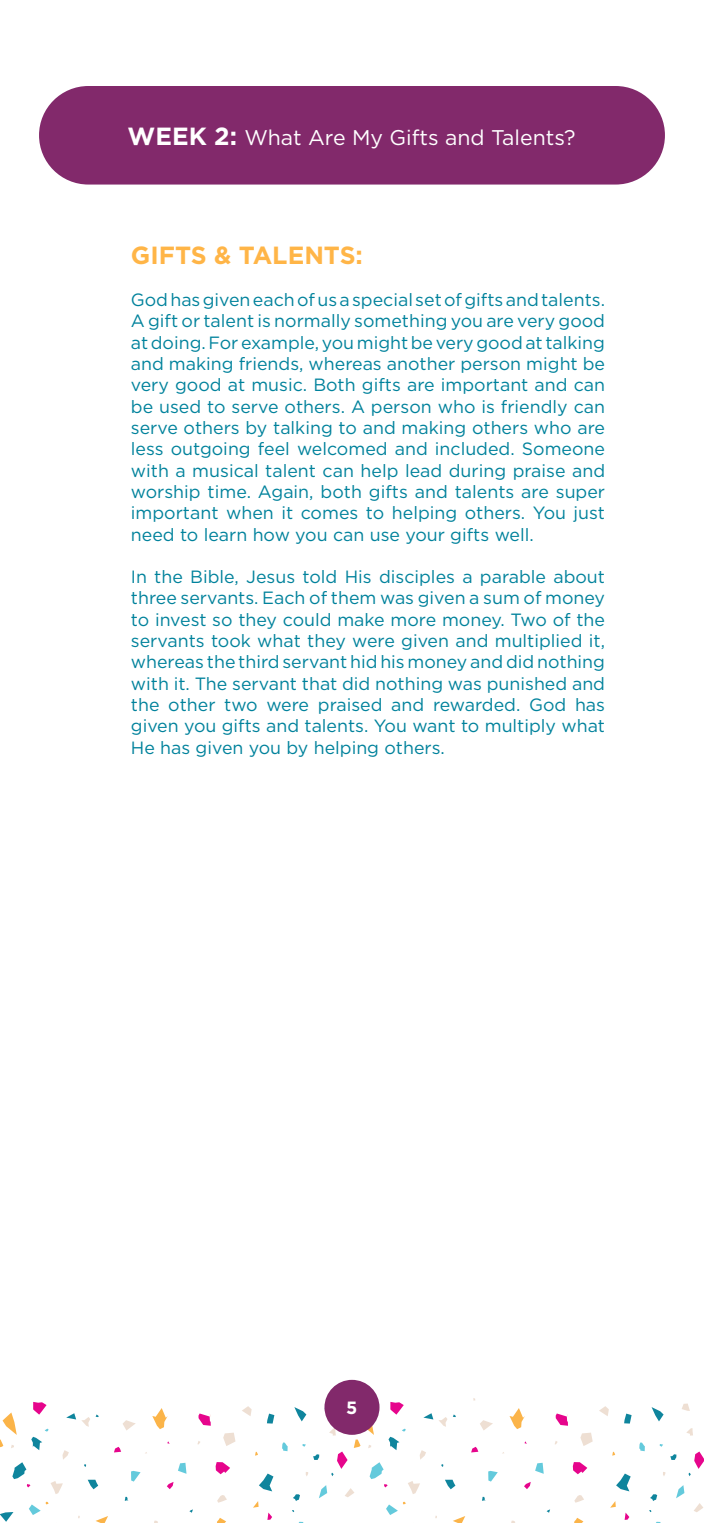
<style>
.page{position:relative;width:704px;height:1523px;background:#fff}
.page>*{position:absolute;margin:0;border:0;box-sizing:border-box;transform-origin:0 0}
.t1{font:700 24.81px "Gotham";color:#ffb547}
.t2{font:21.25px "Gotham";color:#fff}
.t3{font:17.75px/21.3px "Gotham";color:#00829c;text-align:justify}
.t4{font:700 17.75px "Gotham";color:#fff}
.s1{font-weight:700;font-size:24.81px}
</style>
<div class="page">
<div style="left:39px;top:86px;width:625px;height:98px;background:#82296b;border-radius:49px"></div>
<svg style="left:535px;top:1462px;width:8px;height:11px"></svg>
<svg style="left:599px;top:1406px;width:9px;height:10px"></svg>
<svg style="left:572px;top:1462px;width:15px;height:12px"></svg>
<svg style="left:555px;top:1413px;width:12px;height:12px"></svg>
<svg style="left:616px;top:1473px;width:14px;height:18px"></svg>
<svg style="left:624px;top:1413px;width:7px;height:10px"></svg>
<svg style="left:651px;top:1407px;width:12px;height:14px"></svg>
<svg style="left:682px;top:1403px;width:7px;height:8px"></svg>
<svg style="left:580px;top:1432px;width:12px;height:14px"></svg>
<svg style="left:639px;top:1442px;width:5px;height:9px"></svg>
<svg style="left:686px;top:1428px;width:6px;height:7px"></svg>
<svg style="left:574px;top:1495px;width:9px;height:7px"></svg>
<svg style="left:650px;top:1494px;width:6px;height:7px"></svg>
<svg style="left:670px;top:1454px;width:6px;height:5px"></svg>
<svg style="left:676px;top:1485px;width:8px;height:13px"></svg>
<svg style="left:574px;top:1518px;width:9px;height:4px"></svg>
<svg style="left:624px;top:1512px;width:5px;height:7px"></svg>
<svg style="left:694px;top:1503px;width:9px;height:9px"></svg>
<svg style="left:0;top:1512px;width:13px;height:9px"></svg>
<svg style="left:688px;top:1451px;width:15px;height:25px"></svg>
<svg style="left:611px;top:1501px;width:4px;height:6px"></svg>
<svg style="left:480px;top:1420px;width:12px;height:10px"></svg>
<svg style="left:509px;top:1408px;width:15px;height:21px"></svg>
<svg style="left:408px;top:1481px;width:12px;height:13px"></svg>
<svg style="left:488px;top:1471px;width:9px;height:10px"></svg>
<svg style="left:524px;top:1482px;width:6px;height:7px"></svg>
<svg style="left:178px;top:1462px;width:8px;height:11px"></svg>
<svg style="left:242px;top:1406px;width:9px;height:10px"></svg>
<svg style="left:215px;top:1462px;width:15px;height:12px"></svg>
<svg style="left:198px;top:1413px;width:13px;height:12px"></svg>
<svg style="left:259px;top:1473px;width:14px;height:18px"></svg>
<svg style="left:267px;top:1413px;width:7px;height:10px"></svg>
<svg style="left:294px;top:1407px;width:12px;height:14px"></svg>
<svg style="left:223px;top:1432px;width:12px;height:14px"></svg>
<svg style="left:282px;top:1442px;width:5px;height:9px"></svg>
<svg style="left:329px;top:1428px;width:6px;height:7px"></svg>
<svg style="left:419px;top:1450px;width:7px;height:9px"></svg>
<svg style="left:217px;top:1495px;width:10px;height:7px"></svg>
<svg style="left:293px;top:1494px;width:7px;height:7px"></svg>
<svg style="left:313px;top:1454px;width:6px;height:5px"></svg>
<svg style="left:319px;top:1485px;width:8px;height:13px"></svg>
<svg style="left:445px;top:1479px;width:10px;height:10px"></svg>
<svg style="left:217px;top:1518px;width:9px;height:4px"></svg>
<svg style="left:267px;top:1512px;width:5px;height:7px"></svg>
<svg style="left:345px;top:1488px;width:9px;height:9px"></svg>
<svg style="left:453px;top:1516px;width:12px;height:6px"></svg>
<svg style="left:471px;top:1446px;width:7px;height:6px"></svg>
<svg style="left:390px;top:1401px;width:13px;height:13px"></svg>
<svg style="left:423px;top:1413px;width:32px;height:13px"></svg>
<svg style="left:388px;top:1428px;width:17px;height:22px"></svg>
<svg style="left:353px;top:1423px;width:21px;height:25px"></svg>
<svg style="left:331px;top:1451px;width:16px;height:25px"></svg>
<svg style="left:253px;top:1501px;width:5px;height:6px"></svg>
<svg style="left:386px;top:1501px;width:20px;height:14px"></svg>
<svg style="left:369px;top:1462px;width:18px;height:25px"></svg>
<svg style="left:123px;top:1420px;width:13px;height:10px"></svg>
<svg style="left:152px;top:1408px;width:15px;height:21px"></svg>
<svg style="left:50px;top:1481px;width:13px;height:13px"></svg>
<svg style="left:131px;top:1471px;width:9px;height:10px"></svg>
<svg style="left:167px;top:1482px;width:6px;height:7px"></svg>
<svg style="left:62px;top:1450px;width:7px;height:9px"></svg>
<svg style="left:88px;top:1479px;width:10px;height:10px"></svg>
<svg style="left:95px;top:1516px;width:13px;height:6px"></svg>
<svg style="left:114px;top:1446px;width:7px;height:6px"></svg>
<svg style="left:33px;top:1401px;width:14px;height:13px"></svg>
<svg style="left:66px;top:1413px;width:24px;height:13px"></svg>
<svg style="left:31px;top:1428px;width:17px;height:22px"></svg>
<svg style="left:0;top:1412px;width:17px;height:36px"></svg>
<svg style="left:29px;top:1501px;width:20px;height:14px"></svg>
<svg style="left:12px;top:1462px;width:18px;height:25px"></svg>
<div style="left:324px;top:1379px;width:55px;height:55px;background:#82296b;border-radius:50%"></div>
<p class="t2" style="left:127px;top:124px;width:449px"><span class="s1">WEEK 2:</span> What Are My Gifts and Talents?</p>
<p class="t1" style="left:131px;top:238px;width:233px">GIFTS &amp; TALENTS:</p>
<p class="t3" style="left:131px;top:289px;width:475px">God has given each of us a special set of gifts and talents.<br>A gift or talent is normally something you are very good at doing. For example, you might be very good at talking and making friends, whereas another person might be very good at music. Both gifts are important and can be used to serve others. A person who is friendly can serve others by talking to and making others who are less outgoing feel welcomed and included. Someone with a musical talent can help lead during praise and worship time. Again, both gifts and talents are super important when it comes to helping others. You just need to learn how you can use your gifts well.</p>
<p class="t3" style="left:131px;top:566px;width:475px">In the Bible, Jesus told His disciples a parable about three servants. Each of them was given a sum of money to invest so they could make more money. Two of the servants took what they were given and multiplied it, whereas the third servant hid his money and did nothing with it. The servant that did nothing was punished and the other two were praised and rewarded. God has given you gifts and talents. You want to multiply what He has given you by helping others.</p>
<p class="t4" style="left:346px;top:1396px;width:13px">5</p>
</div>
